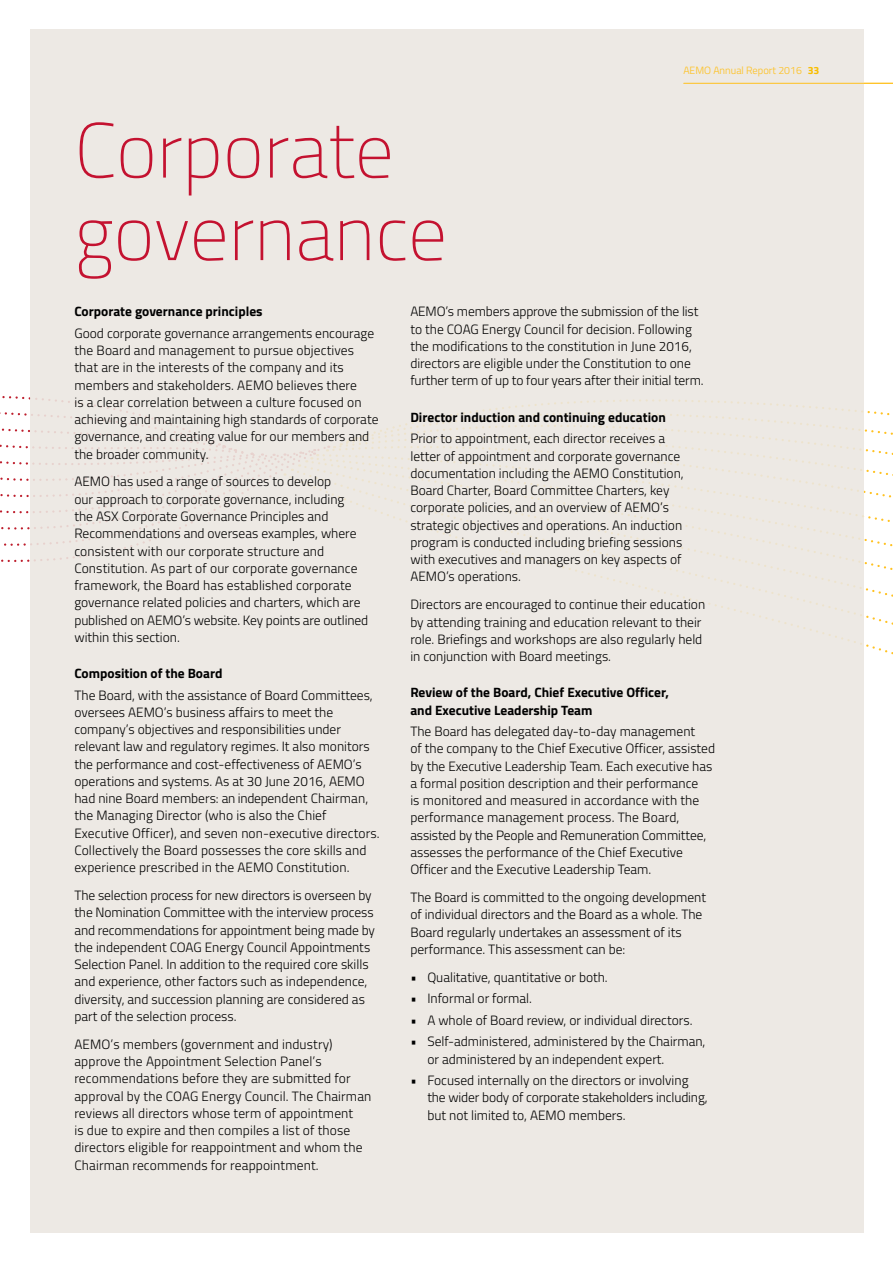
<style>
.page{position:relative;width:893px;height:1263px;background:#fff}
.page>*{position:absolute;margin:0;border:0;box-sizing:border-box;transform-origin:0 0}
.t1{font:100 78px/82.5px "Titillium";color:#c41230}
.t2{font:300 13.5px/17.2px "Titillium";color:#000}
.t3{font:700 13.5px/17.2px "Titillium";color:#000}
.t4{font:300 10.5px "Titillium";color:#ffc222}
.s1{font-weight:700;color:#f9be00}
</style>
<div class="page">
<svg style="left:0;top:396px;width:30px;height:150px"></svg>
<div style="left:30px;top:30px;width:833px;height:1203px;background:#ece7e1"></div>
<hr style="left:684px;top:83px;width:209px;height:1px;background:#ffc222">
<p class="t4" style="left:683px;top:63px;width:138px">AEMO Annual Report 2016 <span class="s1">33</span></p>
<h1 class="t1" style="left:74px;top:105px;width:374px">Corporate governance</h1>
<p class="t3" style="left:74px;top:302px;width:190px">Corporate governance principles</p>
<p class="t2" style="left:74px;top:324px;width:306px">Good corporate governance arrangements encourage the Board and management to pursue objectives that are in the interests of the company and its members and stakeholders. AEMO believes there<br>is a clear correlation between a culture focused on achieving and maintaining high standards of corporate governance, and creating value for our members and the broader community.</p>
<p class="t2" style="left:74px;top:472px;width:295px">AEMO has used a range of sources to develop<br>our approach to corporate governance, including<br>the ASX Corporate Governance Principles and Recommendations and overseas examples, where consistent with our corporate structure and Constitution. As part of our corporate governance framework, the Board has established corporate governance related policies and charters, which are published on AEMO’s website. Key points are outlined within this section.</p>
<p class="t3" style="left:74px;top:664px;width:150px">Composition of the Board</p>
<p class="t2" style="left:74px;top:686px;width:307px">The Board, with the assistance of Board Committees, oversees AEMO’s business affairs to meet the company’s objectives and responsibilities under relevant law and regulatory regimes. It also monitors the performance and cost-effectiveness of AEMO’s operations and systems. As at 30 June 2016, AEMO had nine Board members: an independent Chairman, the Managing Director (who is also the Chief Executive Officer), and seven non-executive directors.<br>Collectively the Board possesses the core skills and experience prescribed in the AEMO Constitution.</p>
<p class="t2" style="left:74px;top:886px;width:302px">The selection process for new directors is overseen by the Nomination Committee with the interview process and recommendations for appointment being made by the independent COAG Energy Council Appointments Selection Panel. In addition to the required core skills and experience, other factors such as independence, diversity, and succession planning are considered as part of the selection process.</p>
<p class="t2" style="left:74px;top:1035px;width:298px">AEMO’s members (government and industry) approve the Appointment Selection Panel’s recommendations before they are submitted for approval by the COAG Energy Council. The Chairman reviews all directors whose term of appointment<br>is due to expire and then compiles a list of those directors eligible for reappointment and whom the Chairman recommends for reappointment.</p>
<p class="t2" style="left:410px;top:302px;width:295px">AEMO’s members approve the submission of the list to the COAG Energy Council for decision. Following the modifications to the constitution in June 2016, directors are eligible under the Constitution to one further term of up to four years after their initial term.</p>
<p class="t3" style="left:410px;top:408px;width:257px">Director induction and continuing education</p>
<p class="t2" style="left:410px;top:429px;width:275px">Prior to appointment, each director receives a letter of appointment and corporate governance documentation including the AEMO Constitution, Board Charter, Board Committee Charters, key corporate policies, and an overview of AEMO’s strategic objectives and operations. An induction program is conducted including briefing sessions with executives and managers on key aspects of AEMO’s operations.</p>
<p class="t2" style="left:410px;top:595px;width:296px">Directors are encouraged to continue their education by attending training and education relevant to their role. Briefings and workshops are also regularly held in conjunction with Board meetings.</p>
<p class="t3" style="left:410px;top:683px;width:260px">Review of the Board, Chief Executive Officer, and Executive Leadership Team</p>
<p class="t2" style="left:410px;top:722px;width:306px">The Board has delegated day-to-day management<br>of the company to the Chief Executive Officer, assisted by the Executive Leadership Team. Each executive has a formal position description and their performance<br>is monitored and measured in accordance with the performance management process. The Board, assisted by the People and Remuneration Committee, assesses the performance of the Chief Executive Officer and the Executive Leadership Team.</p>
<p class="t2" style="left:410px;top:888px;width:297px">The Board is committed to the ongoing development of individual directors and the Board as a whole. The Board regularly undertakes an assessment of its performance. This assessment can be:</p>
<p class="t2" style="left:410px;top:968px;width:199px">• Qualitative, quantitative or both.</p>
<p class="t2" style="left:410px;top:989px;width:123px">• Informal or formal.</p>
<p class="t2" style="left:410px;top:1011px;width:284px">• A whole of Board review, or individual directors.</p>
<p class="t2" style="left:427px;top:1032px;width:280px;text-indent:-17px">• Self-administered, administered by the Chairman, or administered by an independent expert.</p>
<p class="t2" style="left:427px;top:1071px;width:282px;text-indent:-17px">• Focused internally on the directors or involving the wider body of corporate stakeholders including, but not limited to, AEMO members.</p>
</div>
